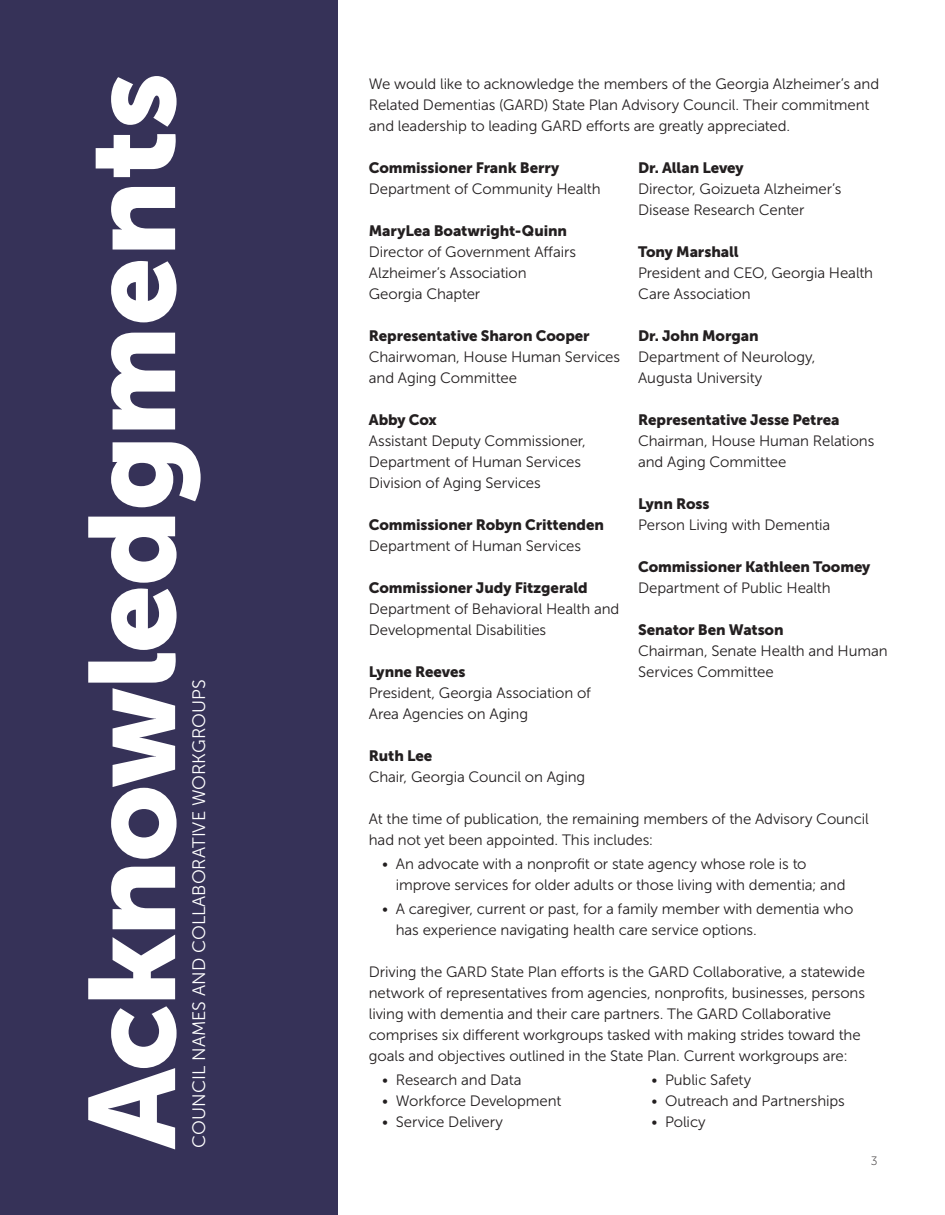
<style>
.page{position:relative;width:945px;height:1215px;background:#fff}
.page>*{position:absolute;margin:0;border:0;box-sizing:border-box;transform-origin:0 0}
.t1{font:121.5px "Museo Sans 900";letter-spacing:-.02em;color:#fff}
.t2{font:18px "Museo Sans 300";color:#fff}
.t3{font:15px/21px "Museo Sans 300";letter-spacing:-.005em;color:#231f20}
.t4{font:15px "Museo Sans 900";letter-spacing:-.005em;color:#231f20}
.t5{font:12px "Museo Sans 100";color:#231f20}
</style>
<div class="page">
<div style="left:0;top:0;width:338px;height:1215px;background:#363258"></div>
<p class="t1" style="left:64px;top:1149px;width:1078px;rotate:-90deg">Acknowledgments</p>
<p class="t2" style="left:189px;top:1148px;width:469px;rotate:-90deg">COUNCIL NAMES AND COLLABORATIVE WORKGROUPS</p>
<p class="t3" style="left:369px;top:74px;width:512px">We would like to acknowledge the members of the Georgia Alzheimer’s and<br>Related Dementias (GARD) State Plan Advisory Council. Their commitment and leadership to leading GARD efforts are greatly appreciated.</p>
<p class="t4" style="left:369px;top:159px;width:192px">Commissioner Frank Berry</p>
<p class="t3" style="left:369px;top:179px;width:233px">Department of Community Health</p>
<p class="t4" style="left:369px;top:222px;width:200px">MaryLea Boatwright-Quinn</p>
<p class="t3" style="left:369px;top:242px;width:209px">Director of Government Affairs</p>
<p class="t3" style="left:369px;top:263px;width:159px">Alzheimer’s Association</p>
<p class="t3" style="left:369px;top:284px;width:113px">Georgia Chapter</p>
<p class="t4" style="left:369px;top:327px;width:222px">Representative Sharon Cooper</p>
<p class="t3" style="left:369px;top:347px;width:253px">Chairwoman, House Human Services and Aging Committee</p>
<p class="t4" style="left:369px;top:411px;width:70px">Abby Cox</p>
<p class="t3" style="left:369px;top:431px;width:219px">Assistant Deputy Commissioner,</p>
<p class="t3" style="left:369px;top:452px;width:214px">Department of Human Services<br>Division of Aging Services</p>
<p class="t4" style="left:369px;top:516px;width:237px">Commissioner Robyn Crittenden</p>
<p class="t3" style="left:369px;top:536px;width:214px">Department of Human Services</p>
<p class="t4" style="left:369px;top:579px;width:221px">Commissioner Judy Fitzgerald</p>
<p class="t3" style="left:369px;top:599px;width:252px">Department of Behavioral Health and<br>Developmental Disabilities</p>
<p class="t4" style="left:369px;top:663px;width:98px">Lynne Reeves</p>
<p class="t3" style="left:369px;top:683px;width:224px">President, Georgia Association of<br>Area Agencies on Aging</p>
<p class="t4" style="left:369px;top:747px;width:65px">Ruth Lee</p>
<p class="t3" style="left:369px;top:767px;width:218px">Chair, Georgia Council on Aging</p>
<p class="t4" style="left:638px;top:159px;width:107px">Dr. Allan Levey</p>
<p class="t3" style="left:638px;top:179px;width:205px">Director, Goizueta Alzheimer’s<br>Disease Research Center</p>
<p class="t4" style="left:638px;top:243px;width:102px">Tony Marshall</p>
<p class="t3" style="left:638px;top:263px;width:237px">President and CEO, Georgia Health<br>Care Association</p>
<p class="t4" style="left:638px;top:327px;width:122px">Dr. John Morgan</p>
<p class="t3" style="left:638px;top:347px;width:179px">Department of Neurology,</p>
<p class="t3" style="left:638px;top:368px;width:126px">Augusta University</p>
<p class="t4" style="left:638px;top:411px;width:203px">Representative Jesse Petrea</p>
<p class="t3" style="left:638px;top:431px;width:238px">Chairman, House Human Relations and Aging Committee</p>
<p class="t4" style="left:638px;top:495px;width:73px">Lynn Ross</p>
<p class="t3" style="left:638px;top:515px;width:194px">Person Living with Dementia</p>
<p class="t4" style="left:638px;top:558px;width:234px">Commissioner Kathleen Toomey</p>
<p class="t3" style="left:638px;top:578px;width:194px">Department of Public Health</p>
<p class="t4" style="left:638px;top:621px;width:147px">Senator Ben Watson</p>
<p class="t3" style="left:638px;top:641px;width:251px">Chairman, Senate Health and Human<br>Services Committee</p>
<p class="t3" style="left:369px;top:809px;width:501px">At the time of publication, the remaining members of the Advisory Council had not yet been appointed. This includes:</p>
<p class="t3" style="left:396px;top:854px;width:451px;text-indent:-14px">• An advocate with a nonprofit or state agency whose role is to improve services for older adults or those living with dementia; and</p>
<p class="t3" style="left:396px;top:899px;width:459px;text-indent:-14px">• A caregiver, current or past, for a family member with dementia who has experience navigating health care service options.</p>
<p class="t3" style="left:369px;top:962px;width:498px">Driving the GARD State Plan efforts is the GARD Collaborative, a statewide network of representatives from agencies, nonprofits, businesses, persons living with dementia and their care partners. The GARD Collaborative comprises six different workgroups tasked with making strides toward the goals and objectives outlined in the State Plan. Current workgroups are:</p>
<p class="t3" style="left:382px;top:1070px;width:141px">• Research and Data</p>
<p class="t3" style="left:382px;top:1091px;width:181px">• Workforce Development</p>
<p class="t3" style="left:382px;top:1112px;width:122px">• Service Delivery</p>
<p class="t3" style="left:652px;top:1070px;width:101px">• Public Safety</p>
<p class="t3" style="left:652px;top:1091px;width:195px">• Outreach and Partnerships</p>
<p class="t3" style="left:652px;top:1112px;width:56px">• Policy</p>
<p class="t5" style="left:871px;top:1154px;width:8px">3</p>
</div>
